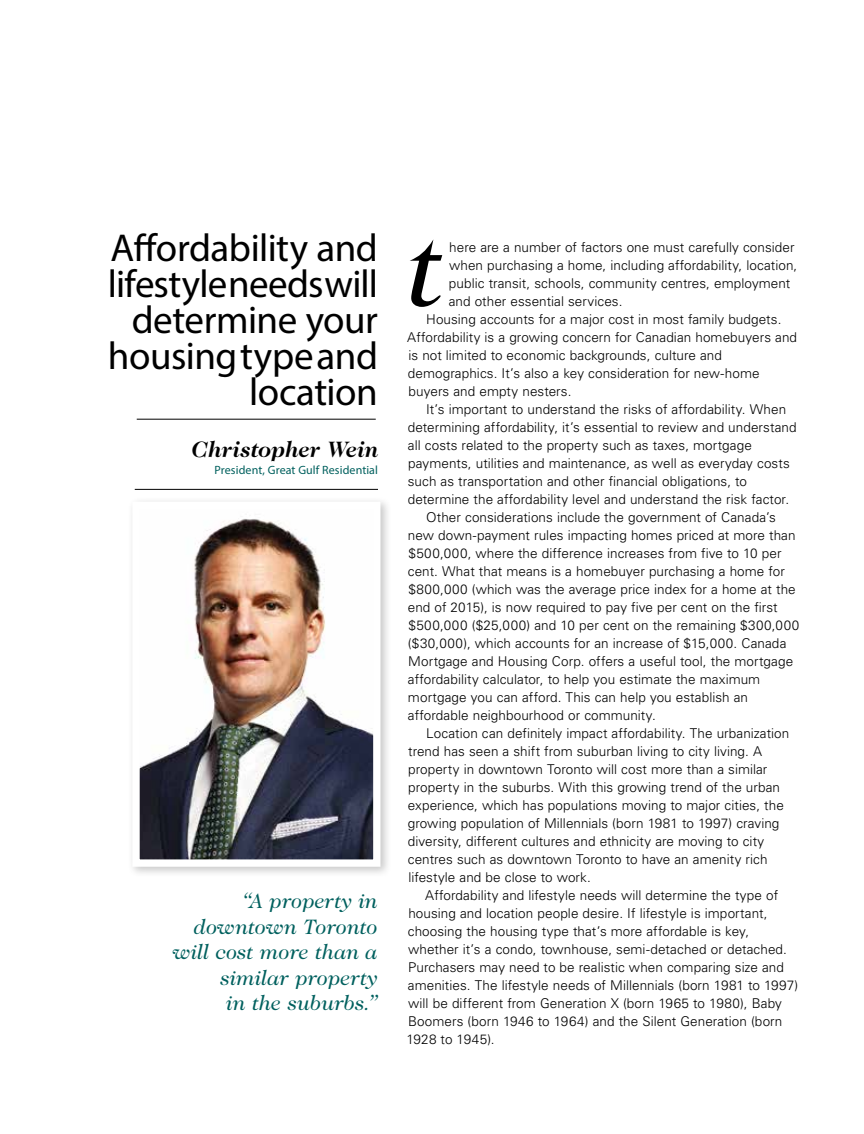
<style>
.page{position:relative;width:864px;height:1134px;background:#fff}
.page>*{position:absolute;margin:0;border:0;box-sizing:border-box;transform-origin:0 0}
.t1{font:italic 112.05px "Caslon 224 Std";color:#000}
.t2{font:39px/36px "Myriad Pro";letter-spacing:-.015em;color:#000;text-align:right}
.t3{font:italic 700 22.5px "Caslon 224 Std";color:#000}
.t4{font:italic 21px/25.5px "Caslon 224 Std";color:#00605e;text-align:right}
.t5{font:300 13.5px "Univers LT Std";letter-spacing:.005em;color:#000}
.t6{font:12px "Myriad Pro";letter-spacing:.005em;color:#00605e}
</style>
<div class="page">
<hr style="left:135px;top:489px;width:243px;height:1px;background:#000">
<hr style="left:137px;top:419px;width:239px;height:1px;background:#000">
<div style="left:127px;top:497px;width:265px;height:381px;background:#000;opacity:.22"></div>
<img style="left:140px;top:510px;width:232px;height:349px">
<h2 class="t2" style="left:108px;top:229px;width:272px">Affordability and lifestyle needs will determine your housing type and location</h2>
<h3 class="t3" style="left:191px;top:437px;width:188px">Christopher Wein</h3>
<p class="t6" style="left:215px;top:462px;width:165px">President, Great Gulf Residential</p>
<h3 class="t4" style="left:173px;top:888px;width:206px">“A property in downtown Toronto will cost more than a similar property<br>in the suburbs.”</h3>
<h1 class="t1" style="left:409px;top:204px;width:39px">t</h1>
<p class="t5" style="left:449px;top:239px;width:347px">here are a number of factors one must carefully consider</p>
<p class="t5" style="left:449px;top:257px;width:350px">when purchasing a home, including affordability, location,</p>
<p class="t5" style="left:449px;top:275px;width:343px">public transit, schools, community centres, employment</p>
<p class="t5" style="left:449px;top:293px;width:175px">and other essential services.</p>
<p class="t5" style="left:426px;top:311px;width:357px">Housing accounts for a major cost in most family budgets.</p>
<p class="t5" style="left:407px;top:329px;width:391px">Affordability is a growing concern for Canadian homebuyers and</p>
<p class="t5" style="left:408px;top:347px;width:315px">is not limited to economic backgrounds, culture and</p>
<p class="t5" style="left:408px;top:365px;width:353px">demographics. It’s also a key consideration for new-home</p>
<p class="t5" style="left:409px;top:383px;width:164px">buyers and empty nesters.</p>
<p class="t5" style="left:426px;top:401px;width:362px">It’s important to understand the risks of affordability. When</p>
<p class="t5" style="left:408px;top:419px;width:390px">determining affordability, it’s essential to review and understand</p>
<p class="t5" style="left:408px;top:437px;width:345px">all costs related to the property such as taxes, mortgage</p>
<p class="t5" style="left:408px;top:455px;width:383px">payments, utilities and maintenance, as well as everyday costs</p>
<p class="t5" style="left:408px;top:473px;width:341px">such as transportation and other financial obligations, to</p>
<p class="t5" style="left:408px;top:491px;width:383px">determine the affordability level and understand the risk factor.</p>
<p class="t5" style="left:426px;top:509px;width:351px">Other considerations include the government of Canada’s</p>
<p class="t5" style="left:408px;top:527px;width:389px">new down-payment rules impacting homes priced at more than</p>
<p class="t5" style="left:408px;top:545px;width:375px">$500,000, where the difference increases from five to 10 per</p>
<p class="t5" style="left:408px;top:563px;width:379px">cent. What that means is a homebuyer purchasing a home for</p>
<p class="t5" style="left:408px;top:581px;width:389px">$800,000 (which was the average price index for a home at the</p>
<p class="t5" style="left:408px;top:599px;width:371px">end of 2015), is now required to pay five per cent on the first</p>
<p class="t5" style="left:408px;top:617px;width:392px">$500,000 ($25,000) and 10 per cent on the remaining $300,000</p>
<p class="t5" style="left:408px;top:635px;width:380px">($30,000), which accounts for an increase of $15,000. Canada</p>
<p class="t5" style="left:408px;top:653px;width:387px">Mortgage and Housing Corp. offers a useful tool, the mortgage</p>
<p class="t5" style="left:408px;top:671px;width:354px">affordability calculator, to help you estimate the maximum</p>
<p class="t5" style="left:408px;top:689px;width:342px">mortgage you can afford. This can help you establish an</p>
<p class="t5" style="left:408px;top:707px;width:249px">affordable neighbourhood or community.</p>
<p class="t5" style="left:426px;top:725px;width:365px">Location can definitely impact affordability. The urbanization</p>
<p class="t5" style="left:408px;top:743px;width:355px">trend has seen a shift from suburban living to city living. A</p>
<p class="t5" style="left:408px;top:761px;width:361px">property in downtown Toronto will cost more than a similar</p>
<p class="t5" style="left:408px;top:779px;width:374px">property in the suburbs. With this growing trend of the urban</p>
<p class="t5" style="left:408px;top:797px;width:378px">experience, which has populations moving to major cities, the</p>
<p class="t5" style="left:408px;top:815px;width:373px">growing population of Millennials (born 1981 to 1997) craving</p>
<p class="t5" style="left:408px;top:833px;width:358px">diversity, different cultures and ethnicity are moving to city</p>
<p class="t5" style="left:408px;top:851px;width:361px">centres such as downtown Toronto to have an amenity rich</p>
<p class="t5" style="left:408px;top:869px;width:184px">lifestyle and be close to work.</p>
<p class="t5" style="left:425px;top:887px;width:354px">Affordability and lifestyle needs will determine the type of</p>
<p class="t5" style="left:408px;top:905px;width:361px">housing and location people desire. If lifestyle is important,</p>
<p class="t5" style="left:408px;top:923px;width:343px">choosing the housing type that’s more affordable is key,</p>
<p class="t5" style="left:408px;top:941px;width:380px">whether it’s a condo, townhouse, semi-detached or detached.</p>
<p class="t5" style="left:408px;top:959px;width:377px">Purchasers may need to be realistic when comparing size and</p>
<p class="t5" style="left:408px;top:977px;width:392px">amenities. The lifestyle needs of Millennials (born 1981 to 1997)</p>
<p class="t5" style="left:408px;top:995px;width:375px">will be different from Generation X (born 1965 to 1980), Baby</p>
<p class="t5" style="left:408px;top:1013px;width:376px">Boomers (born 1946 to 1964) and the Silent Generation (born</p>
<p class="t5" style="left:406px;top:1031px;width:90px">1928 to 1945).</p>
</div>
